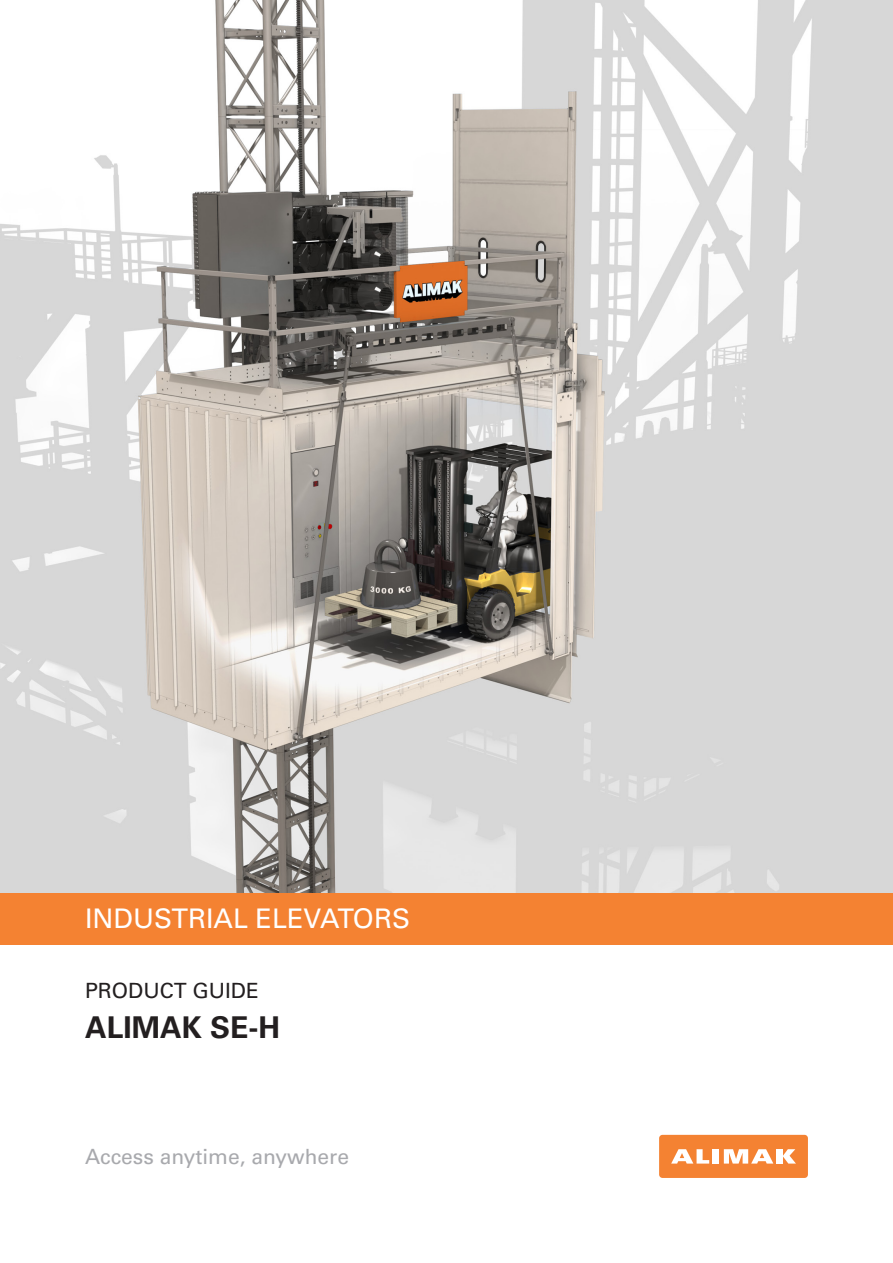
<style>
.page{position:relative;width:893px;height:1263px;background:#fff}
.page>*{position:absolute;margin:0;border:0;box-sizing:border-box;transform-origin:0 0}
.Document_title{font:700 30px "Univers LT Std";color:#231f20}
.Project_Name_Front_P{font:27px "Univers LT Std";color:#fff}
.Slogan{font:21px "Univers LT Std";color:#a8a9ad}
.Document_type{font:21px "Univers LT Std";color:#231f20}
</style>
<div class="page">
<div style="left:659px;top:1135px;width:149px;height:43px;background:#f48232;border-radius:3px"></div>
<div style="left:713px;top:1149px;width:6px;height:14px;background:#fff"></div>
<div style="left:776px;top:1149px;width:7px;height:14px;background:#fff"></div>
<svg style="left:783px;top:1149px;width:13px;height:14px"></svg>
<svg style="left:671px;top:1149px;width:38px;height:14px"></svg>
<svg style="left:724px;top:1149px;width:49px;height:14px"></svg>
<img style="left:0;top:0;width:893px;height:893px">
<div style="left:0;top:893px;width:893px;height:51px;background:#f48232"></div>
<p class="Project_Name_Front_P" style="left:85px;top:902px;width:326px">INDUSTRIAL ELEVATORS</p>
<p class="Document_type" style="left:85px;top:978px;width:175px">PRODUCT GUIDE</p>
<p class="Document_title" style="left:85px;top:1010px;width:196px">ALIMAK SE-H</p>
<p class="Slogan" style="left:85px;top:1144px;width:266px">Access anytime, anywhere</p>
</div>
